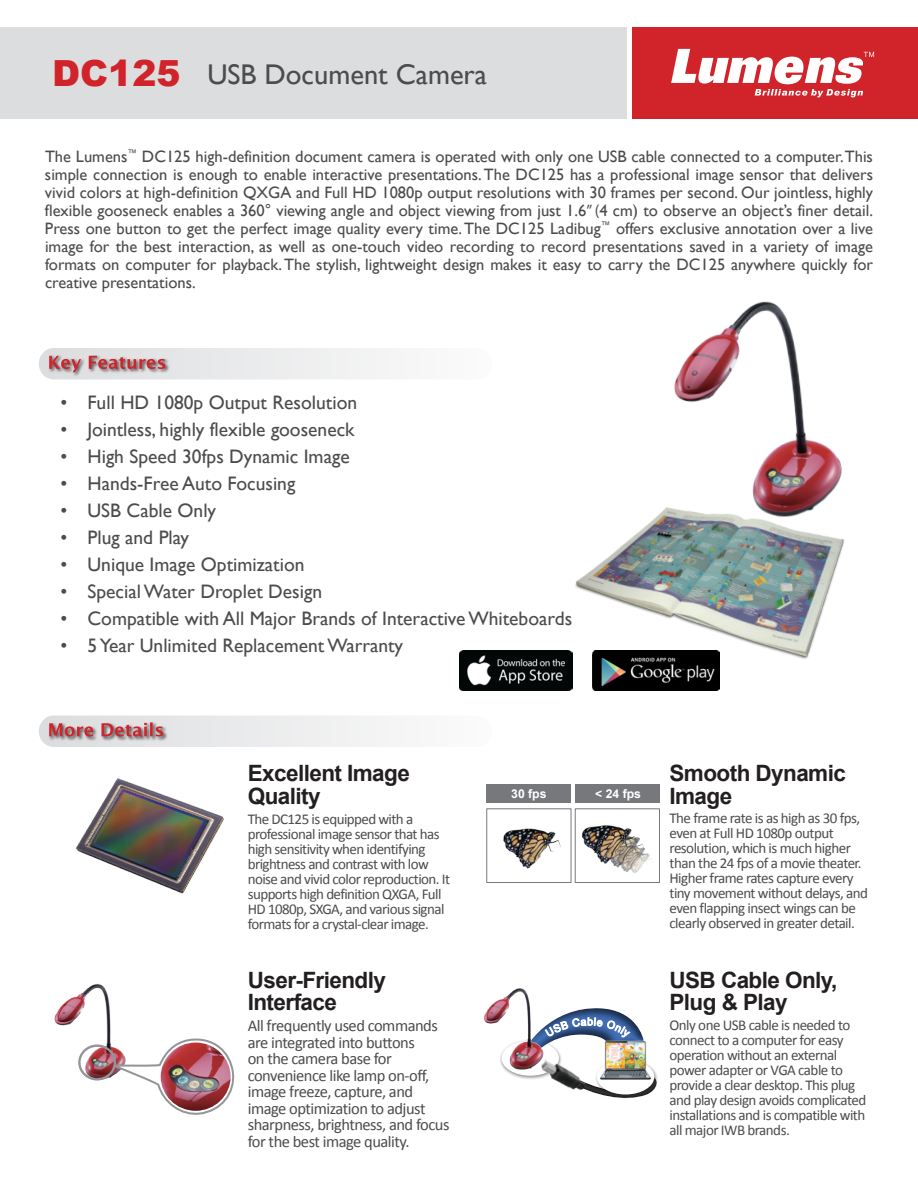
<style>
.page{position:relative;width:918px;height:1188px;background:#fff}
.page>*{position:absolute;margin:0;border:0;box-sizing:border-box;transform-origin:0 0}
.t1{font:28.5px "Gill Sans";color:#4b4c4d}
.t2{font:700 22.5px/22.5px "Arial";letter-spacing:-.025em;color:#231f20}
.t3{font:19.5px "Gill Sans";color:#4b4c4d}
.t4{font:16.5px/18px "Gill Sans";color:#4b4c4d;text-align:justify}
.t5{font:16.5px/16.5px "Calibri";letter-spacing:-.03em;color:#4b4c4d}
.t6{font:15px/15px "Calibri";letter-spacing:-.035em;color:#4b4c4d}
.t7{font:700 12.15px "Arial";color:#fff}
.s1{font-family:"Arial";font-weight:900;font-size:36px;color:#d1232a}
.s2{font-family:"Myriad Pro"}
</style>
<div class="page">
<img style="left:76px;top:778px;width:148px;height:116px">
<div style="left:575px;top:785px;width:85px;height:18px;background:#76787b"></div>
<div style="left:486px;top:785px;width:85px;height:18px;background:#76787b"></div>
<div style="left:575px;top:809px;width:85px;height:74px;border:1px solid #76787b"></div>
<img style="left:582px;top:825px;width:70px;height:48px">
<div style="left:486px;top:809px;width:85px;height:74px;border:1px solid #76787b"></div>
<img style="left:503px;top:828px;width:58px;height:41px">
<img style="left:572px;top:301px;width:273px;height:382px">
<svg style="left:585px;top:1082px;width:10px;height:11px"></svg>
<div style="left:595px;top:1058px;width:63px;height:41px;background:#231f20;opacity:.5"></div>
<div style="left:597px;top:1059px;width:57px;height:35px;background:#fff;border-radius:50%"></div>
<div style="left:499px;top:1039px;width:64px;height:41px;background:#231f20;opacity:.5"></div>
<div style="left:502px;top:1041px;width:57px;height:35px;background:#fff;border-radius:50%"></div>
<img style="left:483px;top:988px;width:57px;height:82px">
<img style="left:598px;top:1041px;width:54px;height:39px">
<img style="left:540px;top:1061px;width:45px;height:29px">
<img style="left:54px;top:984px;width:57px;height:96px">
<div style="left:78px;top:1044px;width:38px;height:37px;border:2px solid #939598;border-radius:50%"></div>
<svg style="left:111px;top:1038px;width:124px;height:77px"></svg>
<img style="left:161px;top:1043px;width:70px;height:68px">
<div style="left:39px;top:716px;width:453px;height:31px;background:linear-gradient(to right,#dbdcdf,#fbfbfb);border-radius:15px"></div>
<div style="left:48px;top:722px;width:120px;height:20px;background:#231f20;opacity:.75"></div>
<svg style="left:49px;top:722px;width:114px;height:15px;background:#c18588"></svg>
<div style="left:39px;top:348px;width:453px;height:31px;background:linear-gradient(to right,#dbdcdf,#fbfbfb);border-radius:15px"></div>
<div style="left:48px;top:355px;width:122px;height:22px;background:#231f20;opacity:.75"></div>
<svg style="left:49px;top:356px;width:116px;height:16px;background:#c08c8f"></svg>
<img style="left:592px;top:650px;width:127px;height:40px">
<img style="left:459px;top:650px;width:113px;height:40px">
<div style="left:0;top:27px;width:626px;height:92px;background:#dcdddf"></div>
<div style="left:632px;top:27px;width:286px;height:92px;background:#d1232a"></div>
<svg style="left:671px;top:49px;width:203px;height:48px"></svg>
<img style="left:524px;top:1006px;width:120px;height:55px">
<h1 class="t1" style="left:52px;top:57px;width:436px"><span class="s1">DC125</span> USB Document Camera</h1>
<p class="t4" style="left:45px;top:148px;width:830px">The Lumens<sup>™</sup> DC125 high-definition document camera is operated with only one USB cable connected to a computer. This simple connection is enough to enable interactive presentations. The DC125 has a professional image sensor that delivers vivid colors at high-definition QXGA and Full HD 1080p output resolutions with 30 frames per second. Our jointless, highly flexible gooseneck enables a 360° viewing angle and object viewing from just 1.6<span class="s2">” (</span>4 cm) to observe an object’s finer detail.<br>Press one button to get the perfect image quality every time. The DC125 Ladibug<sup>™</sup> offers exclusive annotation over a live image for the best interaction, as well as one-touch video recording to record presentations saved in a variety of image formats on computer for playback. The stylish, lightweight design makes it easy to carry the DC125 anywhere quickly for creative presentations.</p>
<p class="t3" style="left:61px;top:391px;width:298px">• Full HD 1080p Output Resolution</p>
<p class="t3" style="left:61px;top:418px;width:296px">• Jointless, highly flexible gooseneck</p>
<p class="t3" style="left:61px;top:445px;width:291px">• High Speed 30fps Dynamic Image</p>
<p class="t3" style="left:61px;top:472px;width:236px">• Hands-Free Auto Focusing</p>
<p class="t3" style="left:61px;top:499px;width:157px">• USB Cable Only</p>
<p class="t3" style="left:61px;top:526px;width:130px">• Plug and Play</p>
<p class="t3" style="left:61px;top:553px;width:246px">• Unique Image Optimization</p>
<p class="t3" style="left:61px;top:580px;width:263px">• Special Water Droplet Design</p>
<p class="t3" style="left:61px;top:607px;width:513px">• Compatible with All Major Brands of Interactive Whiteboards</p>
<p class="t3" style="left:61px;top:634px;width:344px">• 5 Year Unlimited Replacement Warranty</p>
<h2 class="t2" style="left:248px;top:763px;width:164px">Excellent Image<br>Quality</h2>
<h2 class="t2" style="left:670px;top:763px;width:178px">Smooth Dynamic<br>Image</h2>
<p class="t6" style="left:670px;top:810px;width:200px">The frame rate is as high as 30 fps, even at Full HD 1080p output resolution, which is much higher than the 24 fps of a movie theater.<br>Higher frame rates capture every tiny movement without delays, and even flapping insect wings can be clearly observed in greater detail.</p>
<p class="t7" style="left:511px;top:785px;width:37px">30 fps</p>
<p class="t7" style="left:595px;top:785px;width:47px">&lt; 24 fps</p>
<p class="t6" style="left:248px;top:811px;width:204px">The DC125 is equipped with a professional image sensor that has high sensitivity when identifying brightness and contrast with low noise and vivid color reproduction. It supports high definition QXGA, Full HD 1080p, SXGA, and various signal formats for a crystal-clear image.</p>
<h2 class="t2" style="left:248px;top:969px;width:140px">User-Friendly<br>Interface</h2>
<h2 class="t2" style="left:670px;top:969px;width:170px">USB Cable Only,<br>Plug &amp; Play</h2>
<p class="t6" style="left:670px;top:1018px;width:198px">Only one USB cable is needed to connect to a computer for easy operation without an external power adapter or VGA cable to provide a clear desktop. This plug and play design avoids complicated installations and is compatible with all major IWB brands.</p>
<p class="t5" style="left:248px;top:1017px;width:203px">All frequently used commands are integrated into buttons<br>on the camera base for convenience like lamp on-off, image freeze, capture, and image optimization to adjust sharpness, brightness, and focus for the best image quality.</p>
</div>
